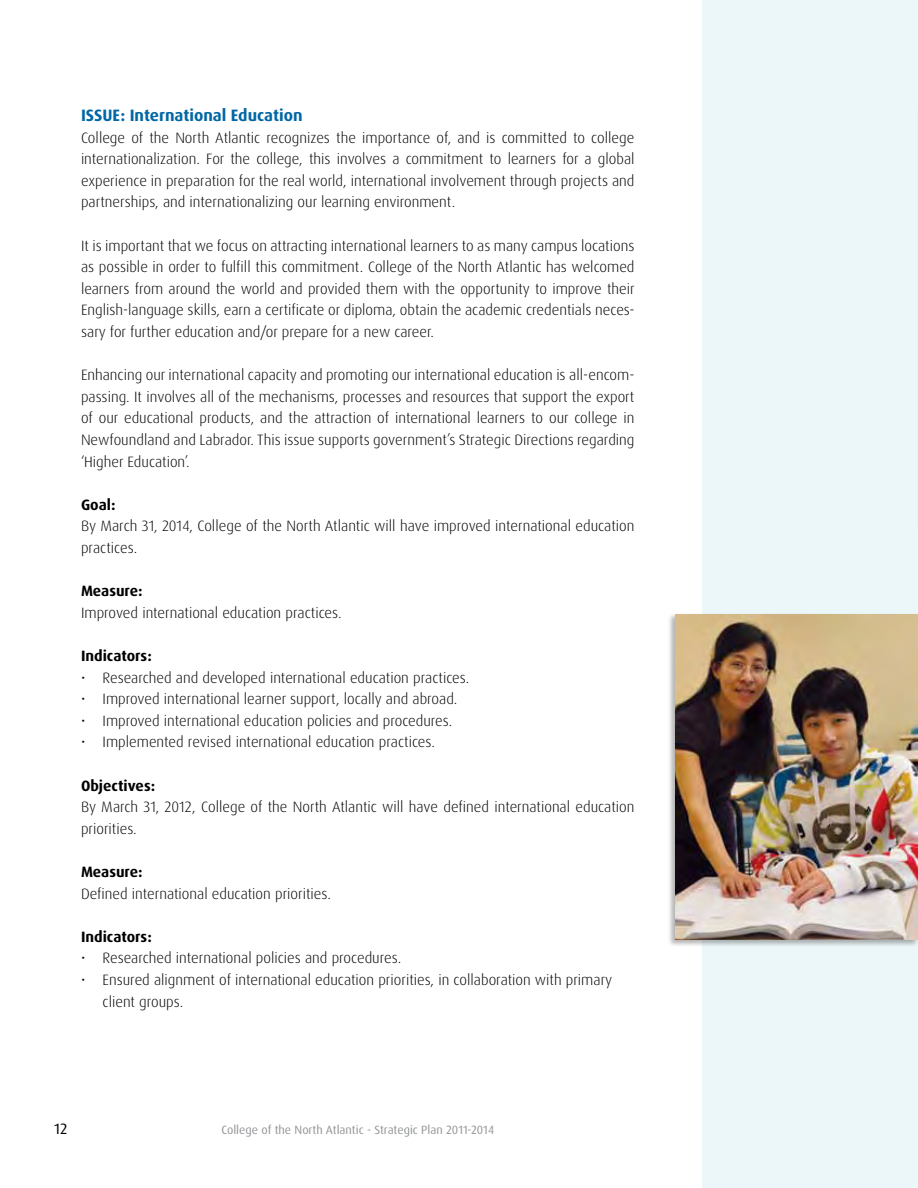
<style>
.page{position:relative;width:918px;height:1188px;background:#fff}
.page>*{position:absolute;margin:0;border:0;box-sizing:border-box;transform-origin:0 0}
.t1{font:700 16.5px "Dax Pro";color:#0067a6}
.t2{font:300 15px/21.6px "Dax Pro";color:#000;text-align:justify}
.t3{font:700 15px "Dax Pro";color:#000}
.t4{font:15px "Dax Pro";color:#000}
.t5{font:12px "Dax Pro";color:#939598}
</style>
<div class="page">
<div style="left:702px;top:0;width:216px;height:1188px;background:#ecf7f9"></div>
<div style="left:667px;top:613px;width:251px;height:334px;background:#000;opacity:.3"></div>
<img style="left:675px;top:614px;width:243px;height:325px">
<p class="t1" style="left:81px;top:105px;width:223px">ISSUE: International Education</p>
<p class="t2" style="left:81px;top:127px;width:555px">College of the North Atlantic recognizes the importance of, and is committed to college internationalization. For the college, this involves a commitment to learners for a global experience in preparation for the real world, international involvement through projects and partnerships, and internationalizing our learning environment.</p>
<p class="t2" style="left:81px;top:235px;width:555px">It is important that we focus on attracting international learners to as many campus locations as possible in order to fulfill this commitment. College of the North Atlantic has welcomed learners from around the world and provided them with the opportunity to improve their English-language skills, earn a certificate or diploma, obtain the academic credentials neces&shy;sary for further education and/or prepare for a new career.</p>
<p class="t2" style="left:81px;top:364px;width:555px">Enhancing our international capacity and promoting our international education is all-encom&shy;passing. It involves all of the mechanisms, processes and resources that support the export of our educational products, and the attraction of international learners to our college in Newfoundland and Labrador. This issue supports government’s Strategic Directions regarding ‘Higher Education’.</p>
<p class="t3" style="left:81px;top:495px;width:36px">Goal:</p>
<p class="t2" style="left:81px;top:515px;width:555px">By March 31, 2014, College of the North Atlantic will have improved international education practices.</p>
<p class="t3" style="left:81px;top:581px;width:63px">Measure:</p>
<p class="t2" style="left:81px;top:602px;width:262px">Improved international education practices.</p>
<p class="t3" style="left:81px;top:646px;width:72px">Indicators:</p>
<p class="t2" style="left:81px;top:667px;width:390px">• Researched and developed international education practices.</p>
<p class="t2" style="left:81px;top:688px;width:378px">• Improved international learner support, locally and abroad.</p>
<p class="t2" style="left:81px;top:710px;width:373px">• Improved international education policies and procedures.</p>
<p class="t2" style="left:81px;top:731px;width:356px">• Implemented revised international education practices.</p>
<p class="t3" style="left:81px;top:776px;width:76px">Objectives:</p>
<p class="t2" style="left:81px;top:796px;width:555px">By March 31, 2012, College of the North Atlantic will have defined international education priorities.</p>
<p class="t3" style="left:81px;top:862px;width:63px">Measure:</p>
<p class="t2" style="left:81px;top:883px;width:251px">Defined international education priorities.</p>
<p class="t3" style="left:81px;top:927px;width:72px">Indicators:</p>
<p class="t2" style="left:81px;top:947px;width:322px">• Researched international policies and procedures.</p>
<p class="t2" style="left:103px;top:969px;width:511px;text-indent:-22px">• Ensured alignment of international education priorities, in collaboration with primary client groups.</p>
<p class="t4" style="left:54px;top:1119px;width:15px">12</p>
<p class="t5" style="left:221px;top:1122px;width:274px">College of the North Atlantic - Strategic Plan 2011-2014</p>
</div>
